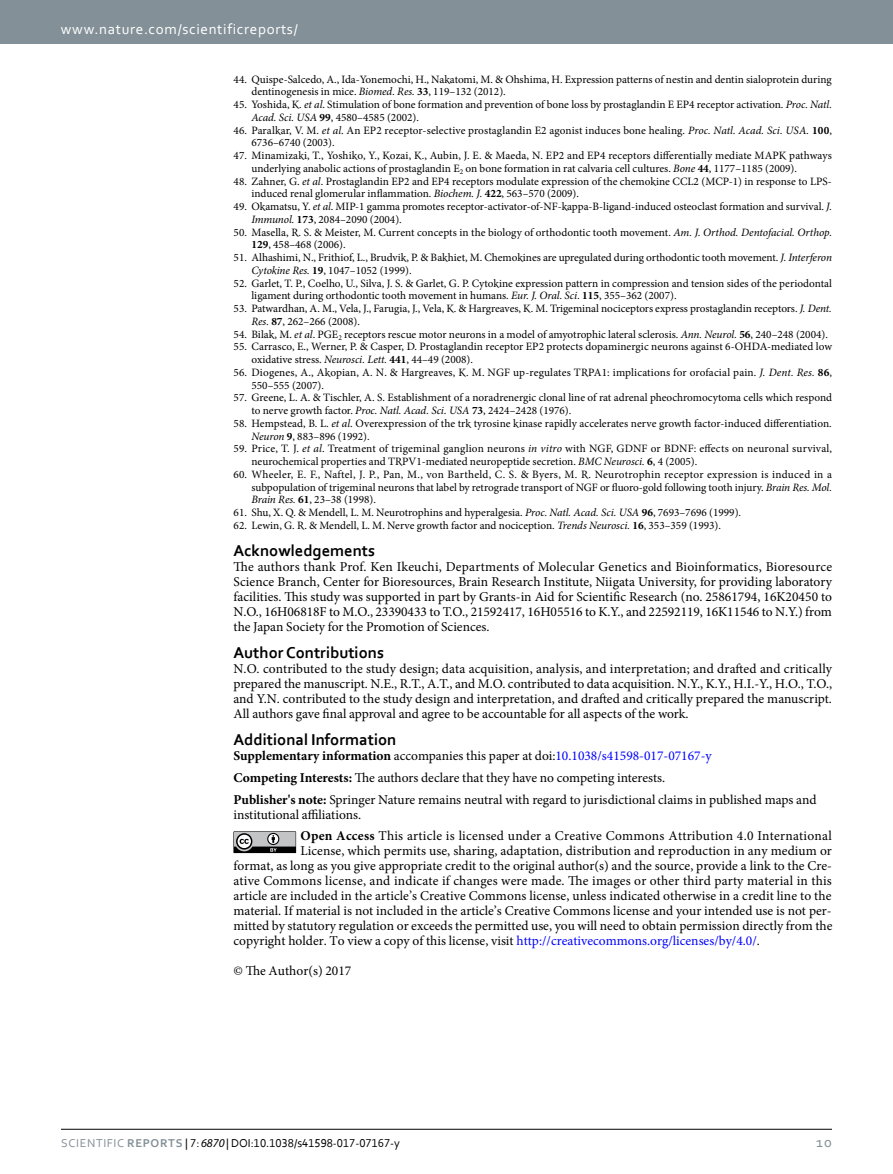
<style>
.page{position:relative;width:893px;height:1174px;background:#fff}
.page>*{position:absolute;margin:0;border:0;box-sizing:border-box;transform-origin:0 0}
.t1{font:700 16.5px "Corbel";color:#000}
.t2{font:15px "Corbel 2";letter-spacing:.045em;color:#fff}
.t3{font:15px "Corbel 2";color:#839097}
.t4{font:13.5px/15px "Minion Pro";color:#000;text-align:justify}
.t5{font:13.5px/21.8px "Minion Pro";letter-spacing:.02em;color:#000}
.t6{font:12px "Corbel";color:#000}
.t7{font:11.25px/12.8px "Minion Pro";color:#000}
.s1{font-style:italic}
.s2{font-weight:700}
.s3{color:#00f}
.s4{font-family:"Corbel 2";color:#839097}
.s5{font-family:"Corbel Bold 2";color:#839097}
.s6{font-family:"Myriad Pro";font-style:italic}
</style>
<div class="page">
<div style="left:0;top:0;width:893px;height:43px;background:#839097"></div>
<hr style="left:61px;top:1129px;width:771px;height:1px;background:#000">
<svg style="left:233px;top:831px;width:63px;height:22px"></svg>
<h2 class="t2" style="left:61px;top:19px;width:238px">www.nature.com/scientificreports/</h2>
<p class="t7" style="left:251px;top:73px;width:582px;text-indent:-18px">44. Quispe-Salcedo, A., Ida-Yonemochi, H., Nakatomi, M. &amp; Ohshima, H. Expression patterns of nestin and dentin sialoprotein during dentinogenesis in mice. <span class="s1">Biomed. Res.</span> <span class="s2">33</span>, 119–132 (2012).</p>
<p class="t7" style="left:251px;top:98px;width:582px;text-indent:-18px">45. Yoshida, K. <span class="s1">et al</span>. Stimulation of bone formation and prevention of bone loss by prostaglandin E EP4 receptor activation. <span class="s1">Proc. Natl.<br>Acad. Sci. USA</span> <span class="s2">99</span>, 4580–4585 (2002).</p>
<p class="t7" style="left:251px;top:124px;width:582px;text-indent:-18px">46. Paralkar, V. M. <span class="s1">et al</span>. An EP2 receptor-selective prostaglandin E2 agonist induces bone healing. <span class="s1">Proc. Natl. Acad. Sci. USA.</span> <span class="s2">100</span>,<br>6736–6740 (2003).</p>
<p class="t7" style="left:251px;top:149px;width:582px;text-indent:-18px">47. Minamizaki, T., Yoshiko, Y., Kozai, K., Aubin, J. E. &amp; Maeda, N. EP2 and EP4 receptors differentially mediate MAPK pathways underlying anabolic actions of prostaglandin E<sub>2</sub> on bone formation in rat calvaria cell cultures. <span class="s1">Bone</span> <span class="s2">44</span>, 1177–1185 (2009).</p>
<p class="t7" style="left:251px;top:175px;width:582px;text-indent:-18px">48. Zahner, G. <span class="s1">et al</span>. Prostaglandin EP2 and EP4 receptors modulate expression of the chemokine CCL2 (MCP-1) in response to LPS&shy;induced renal glomerular inflammation. <span class="s1">Biochem. J.</span> <span class="s2">422</span>, 563–570 (2009).</p>
<p class="t7" style="left:251px;top:200px;width:582px;text-indent:-18px">49. Okamatsu, Y. <span class="s1">et al</span>. MIP-1 gamma promotes receptor-activator-of-NF-kappa-B-ligand-induced osteoclast formation and survival. <span class="s1">J.<br>Immunol.</span> <span class="s2">173</span>, 2084–2090 (2004).</p>
<p class="t7" style="left:251px;top:226px;width:582px;text-indent:-18px">50. Masella, R. S. &amp; Meister, M. Current concepts in the biology of orthodontic tooth movement. <span class="s1">Am. J. Orthod. Dentofacial. Orthop.<br></span><span class="s2">129</span>, 458–468 (2006).</p>
<p class="t7" style="left:251px;top:251px;width:582px;text-indent:-18px">51. Alhashimi, N., Frithiof, L., Brudvik, P. &amp; Bakhiet, M. Chemokines are upregulated during orthodontic tooth movement. <span class="s1">J. Interferon<br>Cytokine Res.</span> <span class="s2">19</span>, 1047–1052 (1999).</p>
<p class="t7" style="left:251px;top:277px;width:582px;text-indent:-18px">52. Garlet, T. P., Coelho, U., Silva, J. S. &amp; Garlet, G. P. Cytokine expression pattern in compression and tension sides of the periodontal ligament during orthodontic tooth movement in humans. <span class="s1">Eur. J. Oral. Sci.</span> <span class="s2">115</span>, 355–362 (2007).</p>
<p class="t7" style="left:251px;top:302px;width:582px;text-indent:-18px">53. Patwardhan, A. M., Vela, J., Farugia, J., Vela, K. &amp; Hargreaves, K. M. Trigeminal nociceptors express prostaglandin receptors. <span class="s1">J. Dent.<br>Res.</span> <span class="s2">87</span>, 262–266 (2008).</p>
<p class="t7" style="left:234px;top:328px;width:596px">54. Bilak, M. <span class="s1">et al</span>. PGE<sub>2</sub> receptors rescue motor neurons in a model of amyotrophic lateral sclerosis. <span class="s1">Ann. Neurol.</span> <span class="s2">56</span>, 240–248 (2004).</p>
<p class="t7" style="left:251px;top:340px;width:582px;text-indent:-18px">55. Carrasco, E., Werner, P. &amp; Casper, D. Prostaglandin receptor EP2 protects dopaminergic neurons against 6-OHDA-mediated low oxidative stress. <span class="s1">Neurosci. Lett.</span> <span class="s2">441</span>, 44–49 (2008).</p>
<p class="t7" style="left:251px;top:366px;width:582px;text-indent:-18px">56. Diogenes, A., Akopian, A. N. &amp; Hargreaves, K. M. NGF up-regulates TRPA1: implications for orofacial pain. <span class="s1">J. Dent. Res.</span> <span class="s2">86</span>,<br>550–555 (2007).</p>
<p class="t7" style="left:251px;top:391px;width:582px;text-indent:-18px">57. Greene, L. A. &amp; Tischler, A. S. Establishment of a noradrenergic clonal line of rat adrenal pheochromocytoma cells which respond to nerve growth factor. <span class="s1">Proc. Natl. Acad. Sci. USA</span> <span class="s2">73</span>, 2424–2428 (1976).</p>
<p class="t7" style="left:251px;top:417px;width:582px;text-indent:-18px">58. Hempstead, B. L. <span class="s1">et al</span>. Overexpression of the trk tyrosine kinase rapidly accelerates nerve growth factor-induced differentiation.<br><span class="s1">Neuron</span> <span class="s2">9</span>, 883–896 (1992).</p>
<p class="t7" style="left:251px;top:442px;width:582px;text-indent:-18px">59. Price, T. J. <span class="s1">et al</span>. Treatment of trigeminal ganglion neurons <span class="s1">in vitro</span> with NGF, GDNF or BDNF: effects on neuronal survival, neurochemical properties and TRPV1-mediated neuropeptide secretion. <span class="s1">BMC Neurosci.</span> <span class="s2">6</span>, 4 (2005).</p>
<p class="t7" style="left:251px;top:468px;width:582px;text-align:justify;text-indent:-18px">60. Wheeler, E. F., Naftel, J. P., Pan, M., von Bartheld, C. S. &amp; Byers, M. R. Neurotrophin receptor expression is induced in a subpopulation of trigeminal neurons that label by retrograde transport of NGF or fluoro-gold following tooth injury. <span class="s1">Brain Res. Mol.<br>Brain Res.</span> <span class="s2">61</span>, 23–38 (1998).</p>
<p class="t7" style="left:234px;top:506px;width:509px">61. Shu, X. Q. &amp; Mendell, L. M. Neurotrophins and hyperalgesia. <span class="s1">Proc. Natl. Acad. Sci. USA</span> <span class="s2">96</span>, 7693–7696 (1999).</p>
<p class="t7" style="left:234px;top:519px;width:489px">62. Lewin, G. R. &amp; Mendell, L. M. Nerve growth factor and nociception. <span class="s1">Trends Neurosci.</span> <span class="s2">16</span>, 353–359 (1993).</p>
<h1 class="t1" style="left:233px;top:540px;width:143px">Acknowledgements</h1>
<p class="t4" style="left:233px;top:559px;width:600px">The authors thank Prof. Ken Ikeuchi, Departments of Molecular Genetics and Bioinformatics, Bioresource Science Branch, Center for Bioresources, Brain Research Institute, Niigata University, for providing laboratory facilities. This study was supported in part by Grants-in Aid for Scientific Research (no. 25861794, 16K20450 to N.O., 16H06818F to M.O., 23390433 to T.O., 21592417, 16H05516 to K.Y., and 22592119, 16K11546 to N.Y.) from the Japan Society for the Promotion of Sciences.</p>
<h1 class="t1" style="left:233px;top:642px;width:152px">Author Contributions</h1>
<p class="t4" style="left:233px;top:661px;width:600px">N.O. contributed to the study design; data acquisition, analysis, and interpretation; and drafted and critically prepared the manuscript. N.E., R.T., A.T., and M.O. contributed to data acquisition. N.Y., K.Y., H.I.-Y., H.O., T.O., and Y.N. contributed to the study design and interpretation, and drafted and critically prepared the manuscript.<br>All authors gave final approval and agree to be accountable for all aspects of the work.</p>
<h1 class="t1" style="left:233px;top:729px;width:164px">Additional Information</h1>
<p class="t4" style="left:233px;top:745px;width:584px;line-height:21.8px;text-align:left"><span class="s2">Supplementary information</span> accompanies this paper at doi:<span class="s3">10.1038/s41598-017-07167-y<br></span><span class="s2">Competing Interests:</span> The authors declare that they have no competing interests.<br><span class="s2">Publisher's note:</span> Springer Nature remains neutral with regard to jurisdictional claims in published maps and</p>
<p class="t5" style="left:301px;top:803px;width:533px;text-indent:-67px">institutional affiliations.<br><span class="s2">Open Access</span> This article is licensed under a Creative Commons Attribution 4.0 International</p>
<p class="t4" style="left:233px;top:843px;width:601px;text-indent:67px">License, which permits use, sharing, adaptation, distribution and reproduction in any medium or format, as long as you give appropriate credit to the original author(s) and the source, provide a link to the Cre&shy;ative Commons license, and indicate if changes were made. The images or other third party material in this article are included in the article’s Creative Commons license, unless indicated otherwise in a credit line to the material. If material is not included in the article’s Creative Commons license and your intended use is not per&shy;mitted by statutory regulation or exceeds the permitted use, you will need to obtain permission directly from the copyright holder. To view a copy of this license, visit <span class="s3">http://creativecommons.org/licenses/by/4.0/</span>.</p>
<p class="t4" style="left:233px;top:963px;width:119px">© The Author(s) 2017</p>
<p class="t6" style="left:61px;top:1135px;width:340px"><span class="s4">SCiENTifiC</span> <span class="s5">REPORTS</span> | 7: <span class="s6">6870</span> | DOI:10.1038/s41598-017-07167-y</p>
<h2 class="t3" style="left:816px;top:1132px;width:17px">10</h2>
</div>
